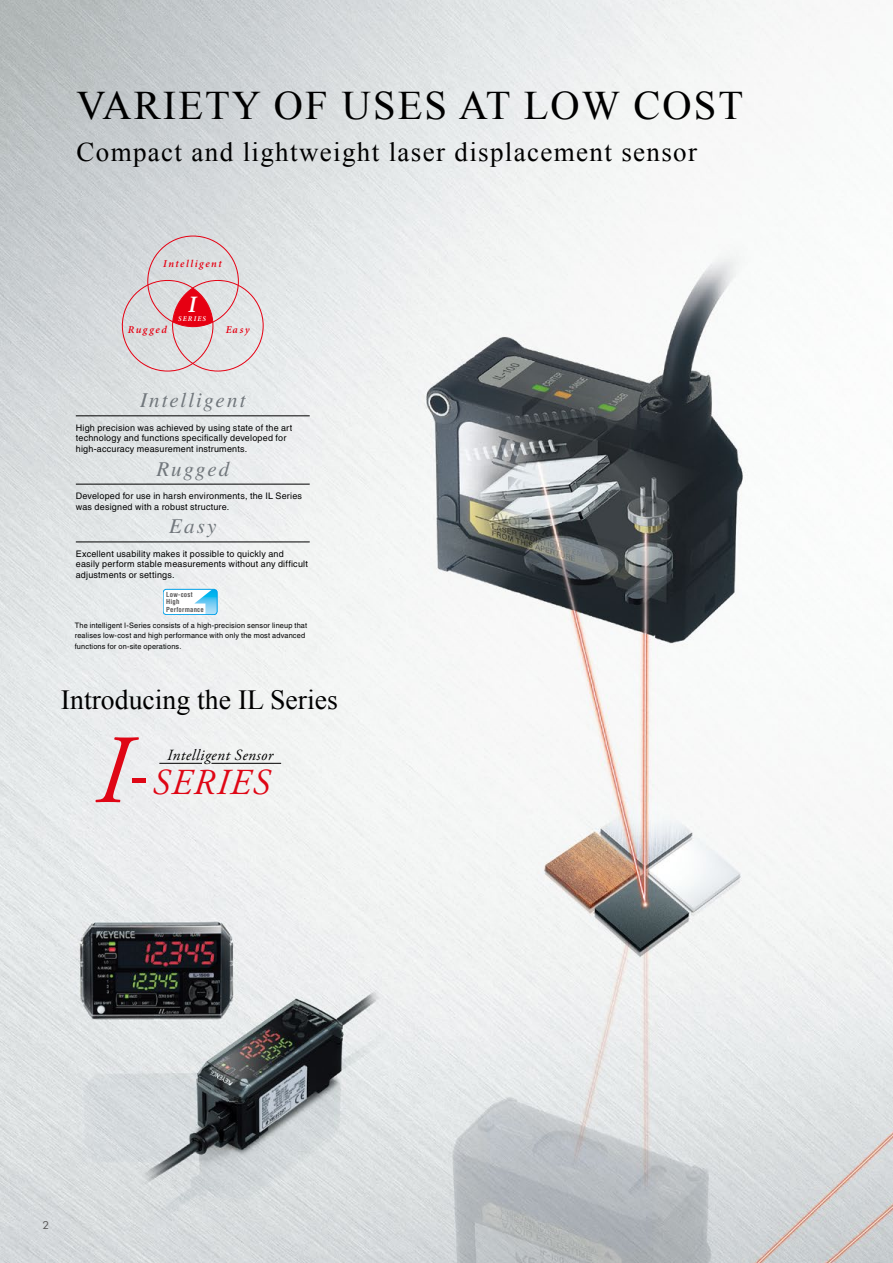
<style>
.page{position:relative;width:893px;height:1263px;background:#fff}
.page>*{position:absolute;margin:0;border:0;box-sizing:border-box;transform-origin:0 0}
.t1{font:40.5px "Times New Roman";letter-spacing:.05em;color:#000}
.t2{font:italic 36.6px "Adobe Garamond Pro";letter-spacing:.04em;color:#df0615}
.t3{font:27.75px "Times New Roman";color:#000}
.t4{font:27px "Times New Roman";letter-spacing:.05em;color:#000}
.t5{font:italic 600 23.55px "Minion Pro";color:#fff}
.t6{font:italic 21px "Times LT Std";letter-spacing:.09em;color:#71777c}
.t7{font:italic 15.6px "Adobe Garamond Pro";letter-spacing:.03em;color:#000}
.t8{font:italic 600 10.5px "Minion Pro";letter-spacing:.14em;color:#e60012}
.t9{font:10.5px "Futura Std";color:#595757;scale:1.05 1}
.t10{font:9px/10.5px "Helvetica LT Std";letter-spacing:.02em;color:#000}
.t11{font:7.5px/10.5px "Helvetica LT Std";letter-spacing:.02em;color:#000}
.t12{font:italic 600 7.2px "Minion Pro";letter-spacing:.155em;color:#fff}
.t13{font:700 condensed 6.75px/7.5px "Helvetica LT Std";letter-spacing:.03em;color:#595757}
.s1{font-size:97.65px}
.s2{font-family:"Helvetica LT Std";font-style:normal;font-size:54.3px}
</style>
<div class="page">
<img style="left:0;top:0;width:893px;height:1263px">
<hr style="left:76px;top:416px;width:234px;height:1px;background:#000">
<hr style="left:76px;top:484px;width:234px;height:1px;background:#000">
<hr style="left:76px;top:542px;width:234px;height:1px;background:#000">
<svg style="left:173px;top:288px;width:40px;height:44px;background:#e2535e"></svg>
<div style="left:163px;top:589px;width:54px;height:26px;background:#fff;border-radius:3px"></div>
<svg style="left:194px;top:589px;width:23px;height:26px"></svg>
<hr style="left:211px;top:763px;width:70px;height:1px;background:#000">
<hr style="left:159px;top:763px;width:43px;height:1px;background:#000">
<div style="left:163px;top:589px;width:55px;height:26px;border:1px solid #00a0e9;border-radius:3px"></div>
<h1 class="t1" style="left:77px;top:78px;width:668px">VARIETY OF USES AT LOW COST</h1>
<h3 class="t4" style="left:77px;top:134px;width:622px">Compact and lightweight laser displacement sensor</h3>
<p class="t8" style="left:163px;top:257px;width:60px">Intelligent</p>
<h3 class="t5" style="left:188px;top:288px;width:10px">I</h3>
<p class="t12" style="left:178px;top:314px;width:29px">SERIES</p>
<p class="t8" style="left:128px;top:322px;width:41px">Rugged</p>
<p class="t8" style="left:226px;top:323px;width:25px">Easy</p>
<h3 class="t6" style="left:140px;top:389px;width:107px">Intelligent</h3>
<p class="t10" style="left:76px;top:422px;width:218px">High precision was achieved by using state of the art technology and functions specifically developed for high-accuracy measurement instruments.</p>
<h3 class="t6" style="left:156px;top:457px;width:74px">Rugged</h3>
<p class="t10" style="left:76px;top:491px;width:228px">Developed for use in harsh environments, the IL Series was designed with a robust structure.</p>
<h3 class="t6" style="left:169px;top:515px;width:49px">Easy</h3>
<p class="t10" style="left:76px;top:548px;width:234px">Excellent usability makes it possible to quickly and easily perform stable measurements without any difficult adjustments or settings.</p>
<p class="t13" style="left:166px;top:591px;width:39px">Low-cost<br>High<br>Performance</p>
<p class="t11" style="left:75px;top:620px;width:234px">The intelligent I-Series consists of a high-precision sensor lineup that realises low-cost and high performance with only the most advanced functions for on-site operations.</p>
<h3 class="t3" style="left:61px;top:681px;width:278px">Introducing the IL Series</h3>
<h2 class="t2" style="left:95px;top:761px;width:176px"><span class="s1">I</span><span class="s2">-</span>SERIES</h2>
<h3 class="t7" style="left:167px;top:745px;width:108px">Intelligent Sensor</h3>
<p class="t9" style="left:43px;top:1218px;width:8px">2</p>
</div>
